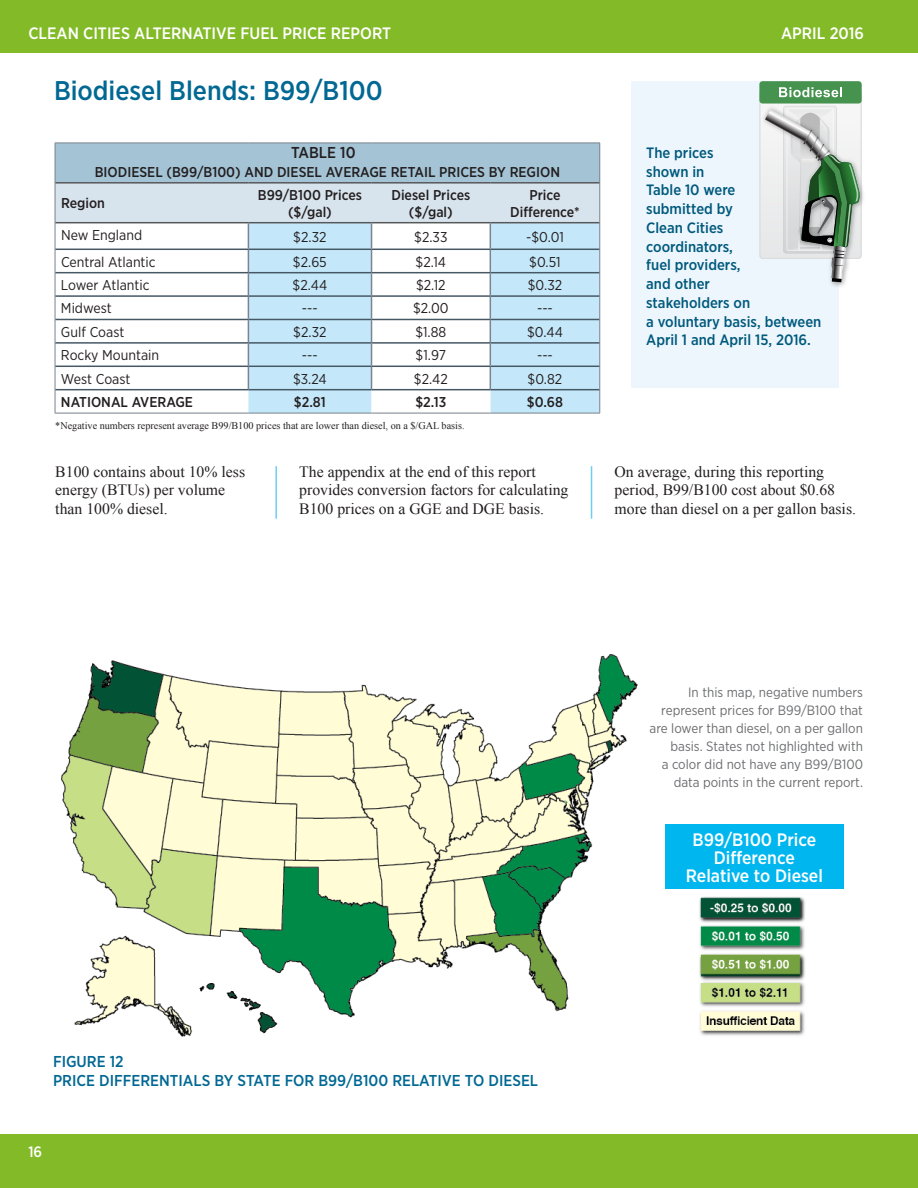
<style>
.page{position:relative;width:918px;height:1188px;background:#fff}
.page>*{position:absolute;margin:0;border:0;box-sizing:border-box;transform-origin:0 0}
.t1{font:500 27px "Gotham Narrow";color:#006893}
.t2{font:500 18px/18px "Gotham Narrow";color:#fff;text-align:center}
.t3{font:500 16.5px "Gotham Narrow";color:#fff}
.t4{font:15.75px/18.8px "Times New Roman";color:#231f20}
.t5{font:500 15.75px/18.8px "Gotham Narrow";color:#006893}
.t6{font:500 15.75px "Gotham Narrow";color:#231f20}
.t7{font:500 15px/18.8px "Gotham Narrow";color:#00597d}
.t8{font:500 15px "Gotham Narrow";color:#fff}
.t9{font:14.25px "Gotham Narrow";color:#231f20}
.t10{font:500 14.25px/16.5px "Gotham Narrow";color:#231f20;text-align:center}
.t11{font:13.5px/18px "Gotham Narrow";color:#6c6d70;text-align:right}
.t12{font:10.2px "Times New Roman";color:#231f20}
</style>
<div class="page">
<div style="left:0;top:1134px;width:918px;height:53px;background:#82bb27"></div>
<div style="left:1px;top:0;width:917px;height:52px;background:#82bb27"></div>
<img style="left:61px;top:655px;width:745px;height:382px">
<div style="left:631px;top:81px;width:207px;height:307px;background:#edf6fc"></div>
<div style="left:55px;top:143px;width:545px;height:40px;background:#a4c4d6"></div>
<hr style="left:55px;top:413px;width:193px;height:1px;background:#79828b">
<hr style="left:248px;top:413px;width:124px;height:1px;background:#79828b">
<hr style="left:372px;top:413px;width:118px;height:1px;background:#79828b">
<hr style="left:490px;top:413px;width:110px;height:1px;background:#79828b">
<svg style="left:55px;top:184px;width:545px;height:229px"></svg>
<hr style="left:372px;top:249px;width:118px;height:1px;background:#475865">
<hr style="left:372px;top:272px;width:118px;height:1px;background:#475865">
<hr style="left:372px;top:295px;width:118px;height:2px;background:#475865">
<hr style="left:372px;top:319px;width:118px;height:1px;background:#475865">
<hr style="left:372px;top:342px;width:118px;height:2px;background:#475865">
<hr style="left:372px;top:366px;width:118px;height:1px;background:#475865">
<hr style="left:372px;top:389px;width:118px;height:1px;background:#475865">
<hr style="left:55px;top:143px;width:193px;height:1px;background:#79828b">
<hr style="left:55px;top:143px;width:1px;height:40px;background:#79828b">
<hr style="left:248px;top:143px;width:124px;height:1px;background:#79828b">
<hr style="left:372px;top:143px;width:118px;height:1px;background:#79828b">
<hr style="left:490px;top:143px;width:110px;height:1px;background:#79828b">
<hr style="left:599px;top:143px;width:1px;height:40px;background:#79828b">
<hr style="left:55px;top:183px;width:1px;height:40px;background:#79828b">
<hr style="left:599px;top:183px;width:1px;height:40px;background:#79828b">
<hr style="left:55px;top:182px;width:193px;height:2px;background:#57585a">
<hr style="left:248px;top:182px;width:124px;height:2px;background:#57585a">
<hr style="left:372px;top:182px;width:118px;height:2px;background:#57585a">
<hr style="left:490px;top:182px;width:109px;height:2px;background:#57585a">
<hr style="left:55px;top:222px;width:193px;height:1px;background:#57585a">
<hr style="left:248px;top:222px;width:124px;height:1px;background:#57585a">
<hr style="left:372px;top:222px;width:118px;height:1px;background:#57585a">
<hr style="left:490px;top:222px;width:109px;height:1px;background:#57585a">
<hr style="left:275px;top:466px;width:2px;height:53px;background:#6dcef5">
<hr style="left:591px;top:466px;width:1px;height:53px;background:#6dcef5">
<div style="left:759px;top:81px;width:103px;height:23px;background:#469350;border-radius:3px"></div>
<svg style="left:759px;top:87px;width:103px;height:195px"></svg>
<div style="left:665px;top:825px;width:179px;height:64px;background:#00b6ef"></div>
<p class="t3" style="left:28px;top:23px;width:364px">CLEAN CITIES ALTERNATIVE FUEL PRICE REPORT</p>
<p class="t3" style="left:781px;top:23px;width:84px">APRIL 2016</p>
<h1 class="t1" style="left:54px;top:73px;width:330px">Biodiesel Blends: B99/B100</h1>
<p class="t6" style="left:291px;top:143px;width:66px">TABLE 10</p>
<p class="t10" style="left:95px;top:163px;width:467px">BIODIESEL (B99/B100) AND DIESEL AVERAGE RETAIL PRICES BY REGION</p>
<p class="t10" style="left:61px;top:195px;width:45px">Region</p>
<p class="t10" style="left:258px;top:187px;width:106px">B99/B100 Prices ($/gal)</p>
<p class="t10" style="left:391px;top:187px;width:80px">Diesel Prices ($/gal)</p>
<p class="t10" style="left:510px;top:187px;width:71px">Price<br>Difference*</p>
<p class="t9" style="left:61px;top:226px;width:83px">New England</p>
<p class="t9" style="left:293px;top:228px;width:35px">$2.32</p>
<p class="t9" style="left:414px;top:228px;width:35px">$2.33</p>
<p class="t9" style="left:526px;top:228px;width:39px">-$0.01</p>
<p class="t9" style="left:61px;top:253px;width:96px">Central Atlantic</p>
<p class="t9" style="left:293px;top:253px;width:35px">$2.65</p>
<p class="t9" style="left:416px;top:253px;width:32px">$2.14</p>
<p class="t9" style="left:529px;top:253px;width:33px">$0.51</p>
<p class="t9" style="left:61px;top:276px;width:90px">Lower Atlantic</p>
<p class="t9" style="left:293px;top:276px;width:36px">$2.44</p>
<p class="t9" style="left:416px;top:276px;width:31px">$2.12</p>
<p class="t9" style="left:528px;top:276px;width:36px">$0.32</p>
<p class="t9" style="left:61px;top:300px;width:52px">Midwest</p>
<p class="t9" style="left:302px;top:300px;width:17px">---</p>
<p class="t9" style="left:413px;top:300px;width:37px">$2.00</p>
<p class="t9" style="left:537px;top:300px;width:17px">---</p>
<p class="t9" style="left:61px;top:323px;width:65px">Gulf Coast</p>
<p class="t9" style="left:293px;top:323px;width:35px">$2.32</p>
<p class="t9" style="left:415px;top:323px;width:32px">$1.88</p>
<p class="t9" style="left:527px;top:323px;width:37px">$0.44</p>
<p class="t9" style="left:61px;top:346px;width:100px">Rocky Mountain</p>
<p class="t9" style="left:302px;top:346px;width:17px">---</p>
<p class="t9" style="left:416px;top:346px;width:32px">$1.97</p>
<p class="t9" style="left:537px;top:346px;width:17px">---</p>
<p class="t9" style="left:61px;top:370px;width:71px">West Coast</p>
<p class="t9" style="left:293px;top:370px;width:35px">$3.24</p>
<p class="t9" style="left:414px;top:370px;width:35px">$2.42</p>
<p class="t9" style="left:528px;top:370px;width:36px">$0.82</p>
<p class="t10" style="left:61px;top:394px;width:134px">NATIONAL AVERAGE</p>
<p class="t10" style="left:294px;top:394px;width:33px">$2.81</p>
<p class="t10" style="left:415px;top:394px;width:33px">$2.13</p>
<p class="t10" style="left:527px;top:394px;width:38px">$0.68</p>
<p class="t12" style="left:55px;top:419px;width:411px">*Negative numbers represent average B99/B100 prices that are lower than diesel, on a $/GAL basis.</p>
<p class="t4" style="left:55px;top:462px;width:191px">B100 contains about 10% less energy (BTUs) per volume than 100% diesel.</p>
<p class="t4" style="left:299px;top:462px;width:271px">The appendix at the end of this report provides conversion factors for calculating<br>B100 prices on a GGE and DGE basis.</p>
<p class="t7" style="left:646px;top:143px;width:177px">The prices<br>shown in<br>Table 10 were<br>submitted by<br>Clean Cities<br>coordinators,<br>fuel providers,<br>and other<br>stakeholders on<br>a voluntary basis, between<br>April 1 and April 15, 2016.</p>
<p class="t4" style="left:615px;top:462px;width:243px">On average, during this reporting period, B99/B100 cost about $0.68 more than diesel on a per gallon basis.</p>
<p class="t11" style="left:650px;top:683px;width:215px">In this map, negative numbers represent prices for B99/B100 that are lower than diesel, on a per gallon basis. States not highlighted with<br>a color did not have any B99/B100 data points in the current report.</p>
<p class="t2" style="left:686px;top:831px;width:138px">B99/B100 Price<br>Difference<br>Relative to Diesel</p>
<p class="t5" style="left:53px;top:1052px;width:487px">FIGURE 12<br>PRICE DIFFERENTIALS BY STATE FOR B99/B100 RELATIVE TO DIESEL</p>
<p class="t8" style="left:28px;top:1142px;width:15px">16</p>
</div>
